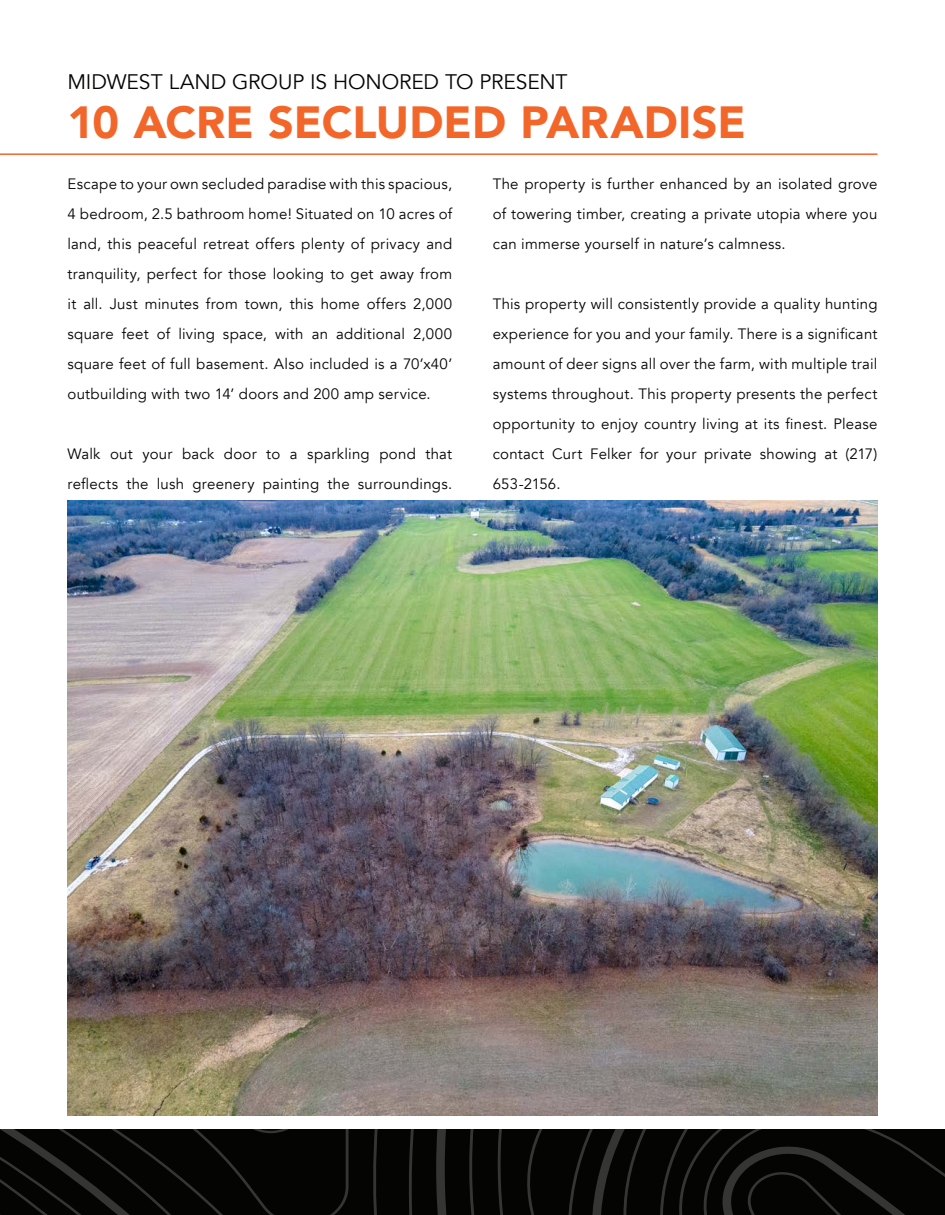
<style>
.page{position:relative;width:945px;height:1215px;background:#fff}
.page>*{position:absolute;margin:0;border:0;box-sizing:border-box;transform-origin:0 0}
.t1{font:900 45px "Avenir";color:#f2662a}
.t2{font:21px "Avenir";letter-spacing:-.005em;color:#040503}
.t3{font:15px/30px "Avenir";letter-spacing:.015em;color:#040503;text-align:justify}
</style>
<div class="page">
<hr style="left:0;top:153px;width:878px;height:2px;background:#f2662a">
<svg style="left:0;top:1130px;width:945px;height:85px;background:#090a08"></svg>
<img style="left:68px;top:501px;width:810px;height:614px">
<p class="t2" style="left:68px;top:69px;width:502px">MIDWEST LAND GROUP IS HONORED TO PRESENT</p>
<p class="t1" style="left:68px;top:84px;width:680px">10 ACRE SECLUDED PARADISE</p>
<p class="t3" style="left:68px;top:169px;width:386px">Escape to your own secluded paradise with this spacious, 4 bedroom, 2.5 bathroom home! Situated on 10 acres of land, this peaceful retreat offers plenty of privacy and tranquility, perfect for those looking to get away from it all. Just minutes from town, this home offers 2,000 square feet of living space, with an additional 2,000 square feet of full basement. Also included is a 70’x40’ outbuilding with two 14’ doors and 200 amp service.</p>
<p class="t3" style="left:493px;top:169px;width:386px">The property is further enhanced by an isolated grove of towering timber, creating a private utopia where you can immerse yourself in nature’s calmness.</p>
<p class="t3" style="left:493px;top:289px;width:386px">This property will consistently provide a quality hunting experience for you and your family. There is a significant amount of deer signs all over the farm, with multiple trail systems throughout. This property presents the perfect opportunity to enjoy country living at its finest. Please contact Curt Felker for your private showing at (217)<br>653-2156.</p>
<p class="t3" style="left:68px;top:439px;width:386px">Walk out your back door to a sparkling pond that reflects the lush greenery painting the surroundings.</p>
</div>
